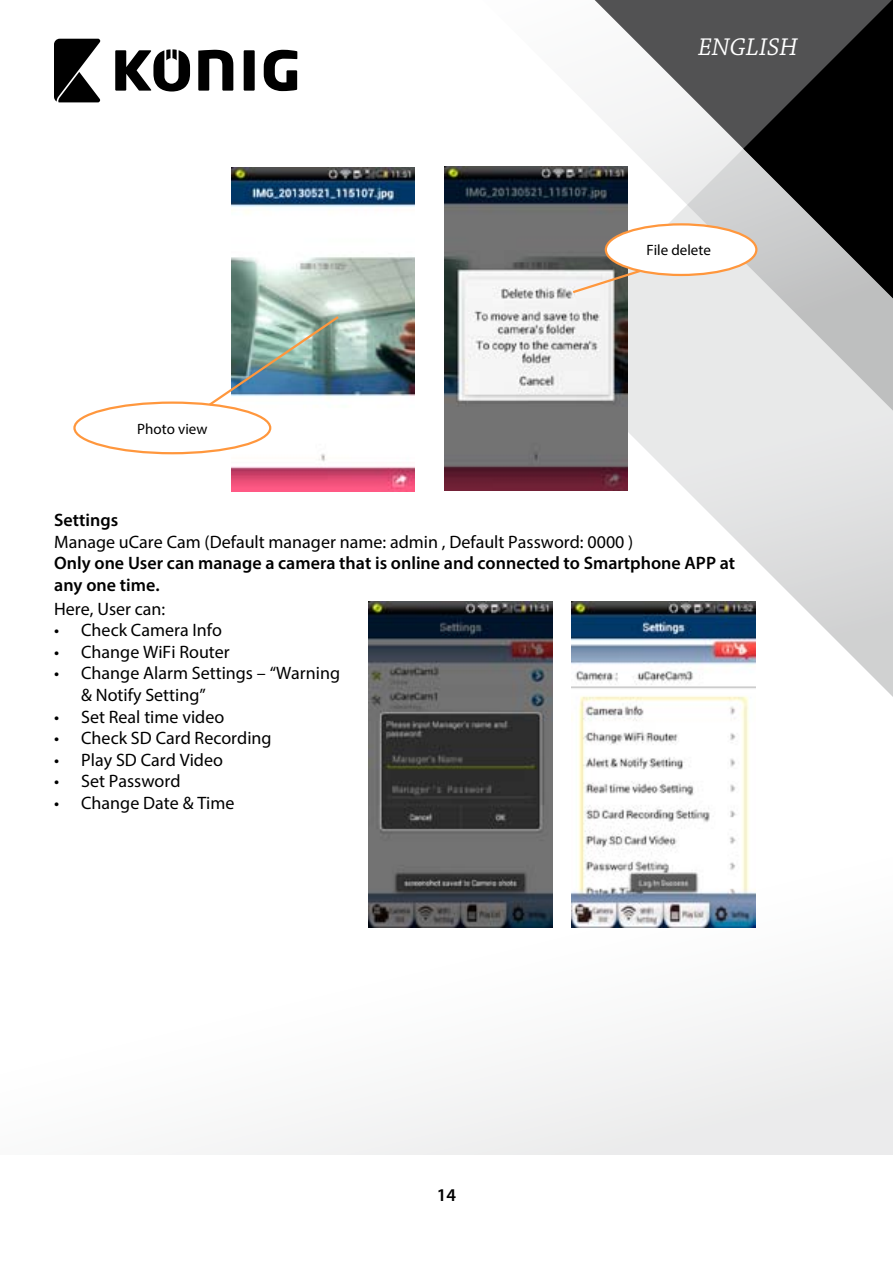
<style>
.page{position:relative;width:893px;height:1263px;background:#fff}
.page>*{position:absolute;margin:0;border:0;box-sizing:border-box;transform-origin:0 0}
.t1{font:italic 25.5px "Chaparral Pro";color:#fff}
.t2{font:18px/21.6px "Myriad Pro";color:#000}
.t3{font:600 18px/21.6px "Myriad Pro";color:#000}
.t4{font:15px "Myriad Pro";color:#000}
</style>
<div class="page">
<svg style="left:752px;top:556px;width:141px;height:141px"></svg>
<svg style="left:451px;top:166px;width:442px;height:390px"></svg>
<svg style="left:476px;top:0;width:267px;height:498px"></svg>
<svg style="left:743px;top:0;width:150px;height:502px;background:#858686"></svg>
<svg style="left:206px;top:758px;width:687px;height:397px"></svg>
<svg style="left:54px;top:39px;width:46px;height:63px"></svg>
<div style="left:244px;top:50px;width:11px;height:41px;background:#000"></div>
<svg style="left:198px;top:50px;width:35px;height:41px"></svg>
<svg style="left:264px;top:50px;width:33px;height:41px"></svg>
<svg style="left:115px;top:49px;width:75px;height:43px"></svg>
<img style="left:232px;top:168px;width:182px;height:324px">
<img style="left:445px;top:167px;width:182px;height:324px">
<div style="left:74px;top:403px;width:196px;height:50px;background:#fff;border-radius:50%"></div>
<div style="left:73px;top:401px;width:198px;height:53px;border:2px solid #ff973d;border-radius:50%"></div>
<svg style="left:206px;top:314px;width:135px;height:94px"></svg>
<div style="left:606px;top:224px;width:150px;height:51px;background:#fff;border-radius:50%"></div>
<div style="left:605px;top:223px;width:152px;height:53px;border:2px solid #ff973d;border-radius:50%"></div>
<svg style="left:570px;top:268px;width:73px;height:27px"></svg>
<img style="left:369px;top:601px;width:183px;height:327px">
<img style="left:572px;top:601px;width:183px;height:327px">
<h1 class="t1" style="left:698px;top:33px;width:101px">ENGLISH</h1>
<p class="t4" style="left:137px;top:419px;width:72px">Photo view</p>
<p class="t4" style="left:646px;top:241px;width:66px">File delete</p>
<p class="t3" style="left:54px;top:509px;width:65px">Settings</p>
<p class="t2" style="left:54px;top:530px;width:581px">Manage uCare Cam (Default manager name: admin , Default Password: 0000 )</p>
<p class="t3" style="left:54px;top:552px;width:683px">Only one User can manage a camera that is online and connected to Smartphone APP at any one time.</p>
<p class="t2" style="left:54px;top:597px;width:113px">Here, User can:</p>
<p class="t2" style="left:54px;top:619px;width:169px">• Check Camera Info</p>
<p class="t2" style="left:54px;top:641px;width:177px">• Change WiFi Router</p>
<p class="t2" style="left:81px;top:662px;width:260px;text-indent:-27px">• Change Alarm Settings – “Warning &amp; Notify Setting”</p>
<p class="t2" style="left:54px;top:705px;width:172px">• Set Real time video</p>
<p class="t2" style="left:54px;top:727px;width:219px">• Check SD Card Recording</p>
<p class="t2" style="left:54px;top:749px;width:170px">• Play SD Card Video</p>
<p class="t2" style="left:54px;top:770px;width:128px">• Set Password</p>
<p class="t2" style="left:54px;top:792px;width:182px">• Change Date &amp; Time</p>
<p class="t3" style="left:437px;top:1183px;width:21px">14</p>
</div>
